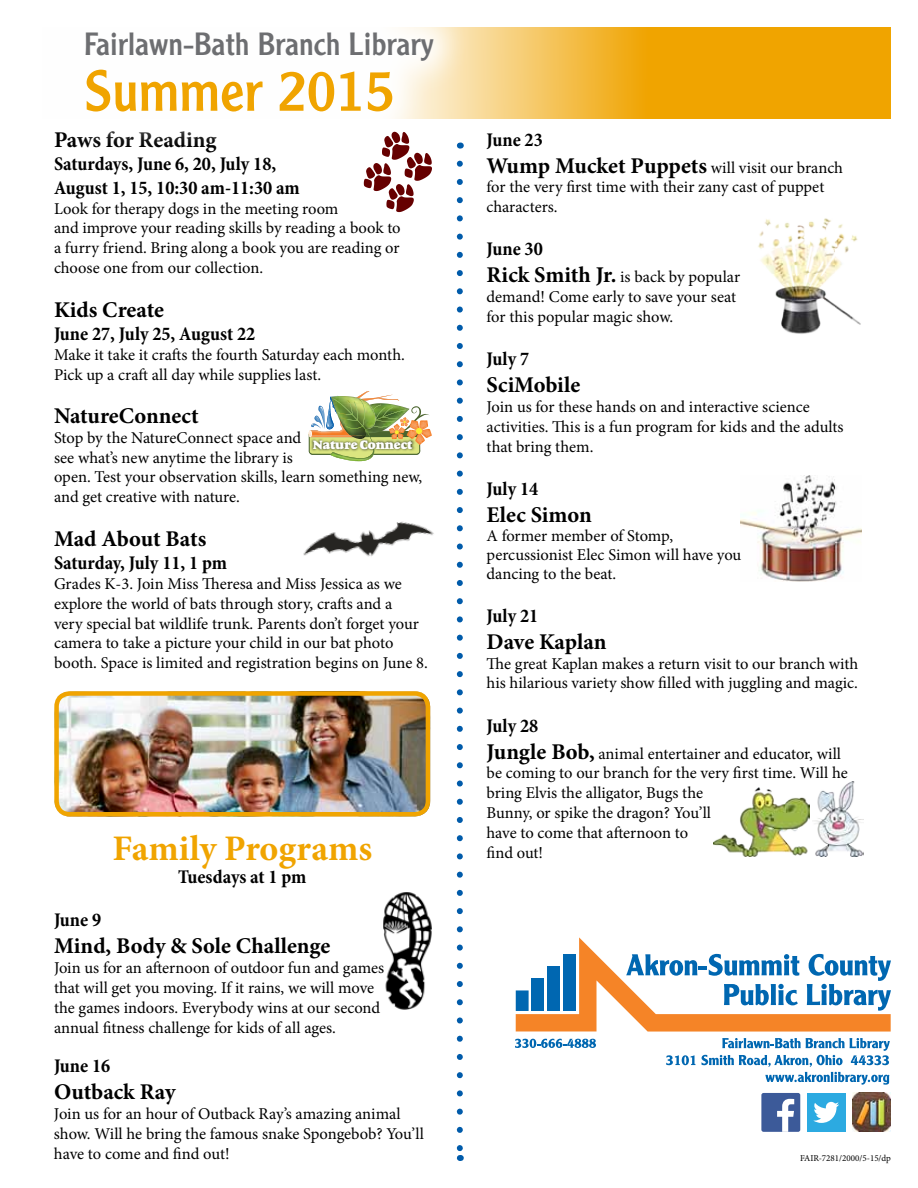
<style>
.page{position:relative;width:918px;height:1188px;background:#fff}
.page>*{position:absolute;margin:0;border:0;box-sizing:border-box;transform-origin:0 0}
.t1{font:56.55px "Clearface Gothic LT Std";color:#f0a400}
.t2{font:700 36px "Minion Pro";color:#f0a400}
.t3{font:31.5px "Clearface Gothic LT Std";color:#6d6e71}
.t4{font:700 22.5px "Minion Pro";color:#000}
.t5{font:700 condensed 19.5px/23.4px "Minion Pro";color:#000}
.t6{font:16.5px/19.8px "Minion Pro";letter-spacing:-.005em;color:#000}
.t7{font:12.6px "Goudy Hea D";color:#fff}
.t8{font:9px "Minion Pro";color:#000}
.s1{font-weight:700;font-size:22.5px}
</style>
<div class="page">
<img style="left:740px;top:475px;width:122px;height:107px">
<img style="left:383px;top:892px;width:49px;height:117px">
<img style="left:59px;top:696px;width:371px;height:116px">
<div style="left:54px;top:691px;width:376px;height:126px;border:4px solid #f0a400;border-radius:13px"></div>
<svg style="left:457px;top:164px;width:6px;height:985px"></svg>
<svg style="left:471px;top:28px;width:420px;height:91px;background:#f1b023"></svg>
<svg style="left:515px;top:1039px;width:81px;height:9px"></svg>
<svg style="left:666px;top:1055px;width:29px;height:10px"></svg>
<svg style="left:701px;top:1038px;width:189px;height:47px"></svg>
<svg style="left:516px;top:937px;width:375px;height:95px"></svg>
<div style="left:761px;top:1093px;width:39px;height:39px;background:#3c5a99;border-radius:2px"></div>
<svg style="left:777px;top:1099px;width:17px;height:33px"></svg>
<div style="left:807px;top:1093px;width:39px;height:39px;background:#2caae1"></div>
<svg style="left:813px;top:1102px;width:26px;height:21px"></svg>
<img style="left:852px;top:1093px;width:39px;height:39px">
<img style="left:309px;top:391px;width:123px;height:70px">
<img style="left:714px;top:788px;width:95px;height:68px">
<img style="left:813px;top:782px;width:51px;height:75px">
<img style="left:758px;top:218px;width:103px;height:116px">
<svg style="left:364px;top:132px;width:68px;height:80px"></svg>
<img style="left:303px;top:521px;width:131px;height:36px">
<h3 class="t3" style="left:84px;top:24px;width:351px">Fairlawn-Bath Branch Library</h3>
<h1 class="t1" style="left:84px;top:55px;width:312px">Summer 2015</h1>
<h3 class="t4" style="left:54px;top:124px;width:164px">Paws for Reading</h3>
<p class="t5" style="left:54px;top:152px;width:247px">Saturdays, June 6, 20, July 18,<br>August 1, 15, 10:30 am-11:30 am</p>
<p class="t6" style="left:54px;top:199px;width:348px">Look for therapy dogs in the meeting room<br>and improve your reading skills by reading a book to a furry friend. Bring along a book you are reading or choose one from our collection.</p>
<h3 class="t4" style="left:54px;top:293px;width:111px">Kids Create</h3>
<p class="t5" style="left:54px;top:322px;width:203px">June 27, July 25, August 22</p>
<p class="t6" style="left:54px;top:345px;width:352px">Make it take it crafts the fourth Saturday each month.<br>Pick up a craft all day while supplies last.</p>
<h3 class="t4" style="left:54px;top:400px;width:146px">NatureConnect</h3>
<p class="t6" style="left:54px;top:428px;width:370px">Stop by the NatureConnect space and<br>see what’s new anytime the library is<br>open. Test your observation skills, learn something new, and get creative with nature.</p>
<h3 class="t4" style="left:54px;top:523px;width:154px">Mad About Bats</h3>
<p class="t5" style="left:54px;top:551px;width:174px">Saturday, July 11, 1 pm</p>
<p class="t6" style="left:54px;top:574px;width:375px">Grades K-3. Join Miss Theresa and Miss Jessica as we explore the world of bats through story, crafts and a<br>very special bat wildlife trunk. Parents don’t forget your camera to take a picture your child in our bat photo booth. Space is limited and registration begins on June 8.</p>
<p class="t7" style="left:313px;top:438px;width:101px">Nature Connect</p>
<h2 class="t2" style="left:112px;top:823px;width:261px">Family Programs</h2>
<p class="t5" style="left:178px;top:865px;width:130px">Tuesdays at 1 pm</p>
<p class="t5" style="left:54px;top:908px;width:49px">June 9</p>
<h3 class="t4" style="left:54px;top:930px;width:278px">Mind, Body &amp; Sole Challenge</h3>
<p class="t6" style="left:54px;top:958px;width:332px">Join us for an afternoon of outdoor fun and games that will get you moving. If it rains, we will move the games indoors. Everybody wins at our second annual fitness challenge for kids of all ages.</p>
<p class="t5" style="left:54px;top:1054px;width:58px">June 16</p>
<h3 class="t4" style="left:54px;top:1076px;width:123px">Outback Ray</h3>
<p class="t6" style="left:54px;top:1104px;width:371px">Join us for an hour of Outback Ray’s amazing animal show. Will he bring the famous snake Spongebob? You’ll have to come and find out!</p>
<p class="t5" style="left:487px;top:128px;width:58px">June 23</p>
<p class="t6" style="left:487px;top:157px;width:358px"><span class="s1">Wump Mucket Puppets</span> will visit our branch for the very first time with their zany cast of puppet characters.</p>
<p class="t5" style="left:487px;top:237px;width:58px">June 30</p>
<p class="t6" style="left:487px;top:267px;width:255px"><span class="s1">Rick Smith Jr.</span> is back by popular demand! Come early to save your seat for this popular magic show.</p>
<p class="t5" style="left:487px;top:347px;width:44px">July 7</p>
<h3 class="t4" style="left:487px;top:369px;width:95px">SciMobile</h3>
<p class="t6" style="left:487px;top:397px;width:359px">Join us for these hands on and interactive science activities. This is a fun program for kids and the adults that bring them.</p>
<p class="t5" style="left:487px;top:477px;width:53px">July 14</p>
<h3 class="t4" style="left:487px;top:499px;width:107px">Elec Simon</h3>
<p class="t6" style="left:487px;top:526px;width:256px;line-height:18.9px">A former member of Stomp, percussionist Elec Simon will have you dancing to the beat.</p>
<p class="t5" style="left:487px;top:604px;width:53px">July 21</p>
<h3 class="t4" style="left:487px;top:626px;width:121px">Dave Kaplan</h3>
<p class="t6" style="left:487px;top:654px;width:373px">The great Kaplan makes a return visit to our branch with his hilarious variety show filled with juggling and magic.</p>
<p class="t5" style="left:487px;top:714px;width:53px">July 28</p>
<p class="t6" style="left:487px;top:744px;width:363px"><span class="s1">Jungle Bob,</span> animal entertainer and educator, will be coming to our branch for the very first time. Will he bring Elvis the alligator, Bugs the<br>Bunny, or spike the dragon? You’ll<br>have to come that afternoon to<br>find out!</p>
<p class="t8" style="left:800px;top:1152px;width:92px">FAIR-7281/2000/5-15/dp</p>
</div>
